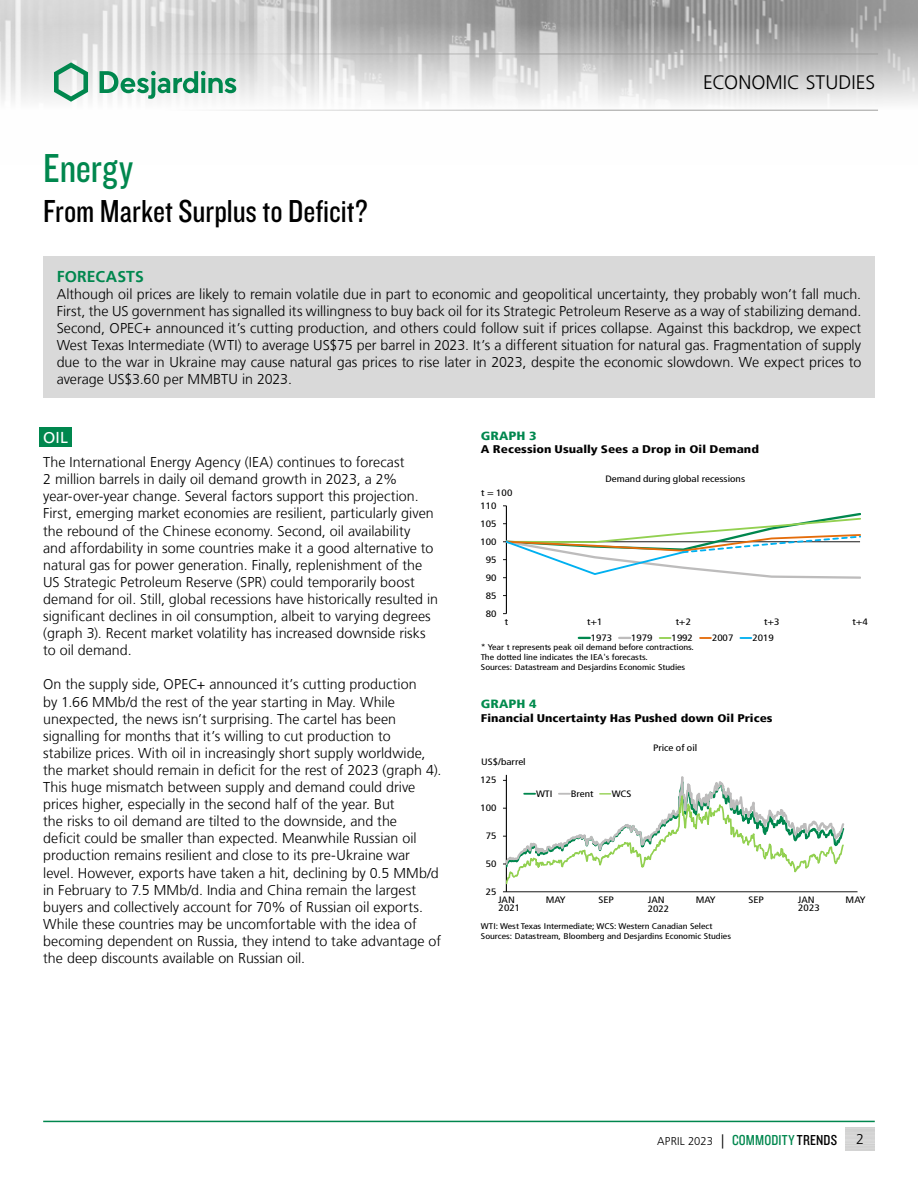
<style>
.page{position:relative;width:918px;height:1188px;background:#fff}
.page>*{position:absolute;margin:0;border:0;box-sizing:border-box;transform-origin:0 0}
.t1{font:42px "Knockout 29 Junior Ltweight";color:#00874e}
.t2{font:33px "Knockout 29 Junior Ltweight";color:#000}
.t3{font:300 19.5px "Frutiger LT";letter-spacing:.005em;color:#000}
.t4{font:700 15.75px "Frutiger LT";letter-spacing:.01em;color:#00874e}
.t5{font:15.75px "Frutiger LT";color:#fff}
.t6{font:300 14.25px/17.1px "Frutiger LT";color:#000}
.t7{font:900 condensed 12px "Frutiger LT";color:#00874e;scale:1.21 1}
.t8{font:900 condensed 12px "Frutiger LT";color:#008b4d;scale:1.21 1}
.t9{font:300 11.25px "Frutiger LT";letter-spacing:.015em;color:#000}
.t10{font:900 condensed 11.1px "Frutiger LT";color:#000;scale:1.21 1}
.t11{font:condensed 9.3px "Frutiger LT";color:#000;scale:1.21 1}
.t12{font:condensed 8.25px/9.9px "Frutiger LT";color:#000;scale:1.21 1}
.s1{font-size:14.25px}
.s2{font-family:"Knockout 29 Junior Ltweight";font-weight:400;font-size:15px;color:#00874e}
.s3{font-family:"Knockout 29 Junior Ltweight";font-weight:400;font-size:15px}
</style>
<div class="page">
<img style="left:0;top:0;width:918px;height:110px">
<hr style="left:0;top:54px;width:878px;height:1px;background:#9d9d9c">
<hr style="left:0;top:110px;width:878px;height:1px;background:#9d9d9c">
<svg style="left:54px;top:62px;width:34px;height:40px"></svg>
<svg style="left:100px;top:71px;width:136px;height:28px"></svg>
<hr style="left:43px;top:1121px;width:832px;height:1px;background:#00874e">
<div style="left:39px;top:427px;width:33px;height:20px;background:#00874e"></div>
<div style="left:43px;top:256px;width:832px;height:142px;background:#d9d9d9"></div>
<hr style="left:506px;top:506px;width:1px;height:108px;background:#000">
<svg style="left:503px;top:506px;width:357px;height:74px"></svg>
<svg style="left:579px;top:637px;width:11px;height:2px"></svg>
<svg style="left:619px;top:637px;width:11px;height:2px"></svg>
<svg style="left:660px;top:637px;width:10px;height:2px"></svg>
<svg style="left:700px;top:637px;width:11px;height:2px"></svg>
<svg style="left:741px;top:637px;width:10px;height:2px"></svg>
<hr style="left:506px;top:891px;width:352px;height:1px;background:#000">
<svg style="left:503px;top:775px;width:343px;height:117px"></svg>
<h1 class="t1" style="left:43px;top:141px;width:91px">Energy</h1>
<h2 class="t2" style="left:43px;top:190px;width:326px">From Market Surplus to Deficit?</h2>
<h3 class="t3" style="left:703px;top:72px;width:174px">ECONOMIC STUDIES</h3>
<p class="t4" style="left:57px;top:267px;width:89px">FORECASTS</p>
<p class="t6" style="left:57px;top:285px;width:806px;text-align:justify">Although oil prices are likely to remain volatile due in part to economic and geopolitical uncertainty, they probably won’t fall much.<br>First, the US government has signalled its willingness to buy back oil for its Strategic Petroleum Reserve as a way of stabilizing demand.<br>Second, OPEC+ announced it’s cutting production, and others could follow suit if prices collapse. Against this backdrop, we expect West Texas Intermediate (WTI) to average US$75 per barrel in 2023. It’s a different situation for natural gas. Fragmentation of supply due to the war in Ukraine may cause natural gas prices to rise later in 2023, despite the economic slowdown. We expect prices to average US$3.60 per MMBTU in 2023.</p>
<p class="t5" style="left:43px;top:429px;width:26px">OIL</p>
<p class="t6" style="left:43px;top:454px;width:396px">The International Energy Agency (IEA) continues to forecast<br>2 million barrels in daily oil demand growth in 2023, a 2% year‑over-year change. Several factors support this projection.<br>First, emerging market economies are resilient, particularly given the rebound of the Chinese economy. Second, oil availability<br>and affordability in some countries make it a good alternative to natural gas for power generation. Finally, replenishment of the US Strategic Petroleum Reserve (SPR) could temporarily boost demand for oil. Still, global recessions have historically resulted in significant declines in oil consumption, albeit to varying degrees (graph 3). Recent market volatility has increased downside risks to oil demand.</p>
<p class="t6" style="left:43px;top:676px;width:400px">On the supply side, OPEC+ announced it’s cutting production<br>by 1.66 MMb/d the rest of the year starting in May. While unexpected, the news isn’t surprising. The cartel has been signalling for months that it’s willing to cut production to stabilize prices. With oil in increasingly short supply worldwide, the market should remain in deficit for the rest of 2023 (graph 4).<br>This huge mismatch between supply and demand could drive prices higher, especially in the second half of the year. But<br>the risks to oil demand are tilted to the downside, and the<br>deficit could be smaller than expected. Meanwhile Russian oil production remains resilient and close to its pre‑Ukraine war level. However, exports have taken a hit, declining by 0.5 MMb/d in February to 7.5 MMb/d. India and China remain the largest buyers and collectively account for 70% of Russian oil exports.<br>While these countries may be uncomfortable with the idea of becoming dependent on Russia, they intend to take advantage of the deep discounts available on Russian oil.</p>
<p class="t7" style="left:481px;top:428px;width:48px">GRAPH 3</p>
<p class="t10" style="left:481px;top:442px;width:231px">A Recession Usually Sees a Drop in Oil Demand</p>
<p class="t11" style="left:481px;top:488px;width:27px">t = 100</p>
<p class="t11" style="left:481px;top:500px;width:15px">110</p>
<p class="t11" style="left:481px;top:518px;width:15px">105</p>
<p class="t11" style="left:481px;top:536px;width:15px">100</p>
<p class="t11" style="left:486px;top:554px;width:10px">95</p>
<p class="t11" style="left:486px;top:572px;width:10px">90</p>
<p class="t11" style="left:486px;top:590px;width:10px">85</p>
<p class="t11" style="left:486px;top:608px;width:10px">80</p>
<p class="t11" style="left:605px;top:474px;width:117px">Demand during global recessions</p>
<p class="t11" style="left:505px;top:617px;width:4px">t</p>
<p class="t11" style="left:587px;top:617px;width:14px">t+1</p>
<p class="t11" style="left:676px;top:617px;width:14px">t+2</p>
<p class="t11" style="left:764px;top:617px;width:14px">t+3</p>
<p class="t11" style="left:853px;top:617px;width:14px">t+4</p>
<p class="t11" style="left:591px;top:632px;width:19px">1973</p>
<p class="t11" style="left:631px;top:632px;width:19px">1979</p>
<p class="t11" style="left:672px;top:632px;width:19px">1992</p>
<p class="t11" style="left:712px;top:632px;width:19px">2007</p>
<p class="t11" style="left:752px;top:632px;width:19px">2019</p>
<p class="t12" style="left:481px;top:642px;width:178px">* Year t represents peak oil demand before contractions.<br>The dotted line indicates the IEA's forecasts.<br>Sources: Datastream and Desjardins Economic Studies</p>
<p class="t8" style="left:481px;top:697px;width:48px">GRAPH 4</p>
<p class="t10" style="left:481px;top:711px;width:242px">Financial Uncertainty Has Pushed down Oil Prices</p>
<p class="t11" style="left:481px;top:757px;width:38px">US$/barrel</p>
<p class="t11" style="left:481px;top:775px;width:15px">125</p>
<p class="t11" style="left:481px;top:802px;width:15px">100</p>
<p class="t11" style="left:486px;top:830px;width:10px">75</p>
<p class="t11" style="left:486px;top:858px;width:10px">50</p>
<p class="t11" style="left:486px;top:886px;width:10px">25</p>
<p class="t11" style="left:536px;top:788px;width:15px">WTI</p>
<p class="t11" style="left:571px;top:788px;width:20px">Brent</p>
<p class="t11" style="left:612px;top:788px;width:18px">WCS</p>
<p class="t11" style="left:653px;top:743px;width:38px">Price of oil</p>
<p class="t11" style="left:498px;top:895px;width:15px">JAN</p>
<p class="t11" style="left:546px;top:895px;width:18px">MAY</p>
<p class="t11" style="left:598px;top:895px;width:14px">SEP</p>
<p class="t11" style="left:648px;top:895px;width:15px">JAN</p>
<p class="t11" style="left:696px;top:895px;width:18px">MAY</p>
<p class="t11" style="left:748px;top:895px;width:14px">SEP</p>
<p class="t11" style="left:798px;top:895px;width:15px">JAN</p>
<p class="t11" style="left:846px;top:895px;width:18px">MAY</p>
<p class="t11" style="left:499px;top:903px;width:19px">2021</p>
<p class="t11" style="left:648px;top:904px;width:19px">2022</p>
<p class="t11" style="left:798px;top:903px;width:19px">2023</p>
<p class="t12" style="left:481px;top:921px;width:208px">WTI: West Texas Intermediate; WCS: Western Canadian Select<br>Sources: Datastream, Bloomberg and Desjardins Economic Studies</p>
<p class="t9" style="left:657px;top:1135px;width:182px">APRIL 2023 <span class="s1">|</span> <span class="s2">COMMODITY</span> <span class="s3">TRENDS</span></p>
<p class="t6" style="left:856px;top:1131px;width:9px">2</p>
</div>
